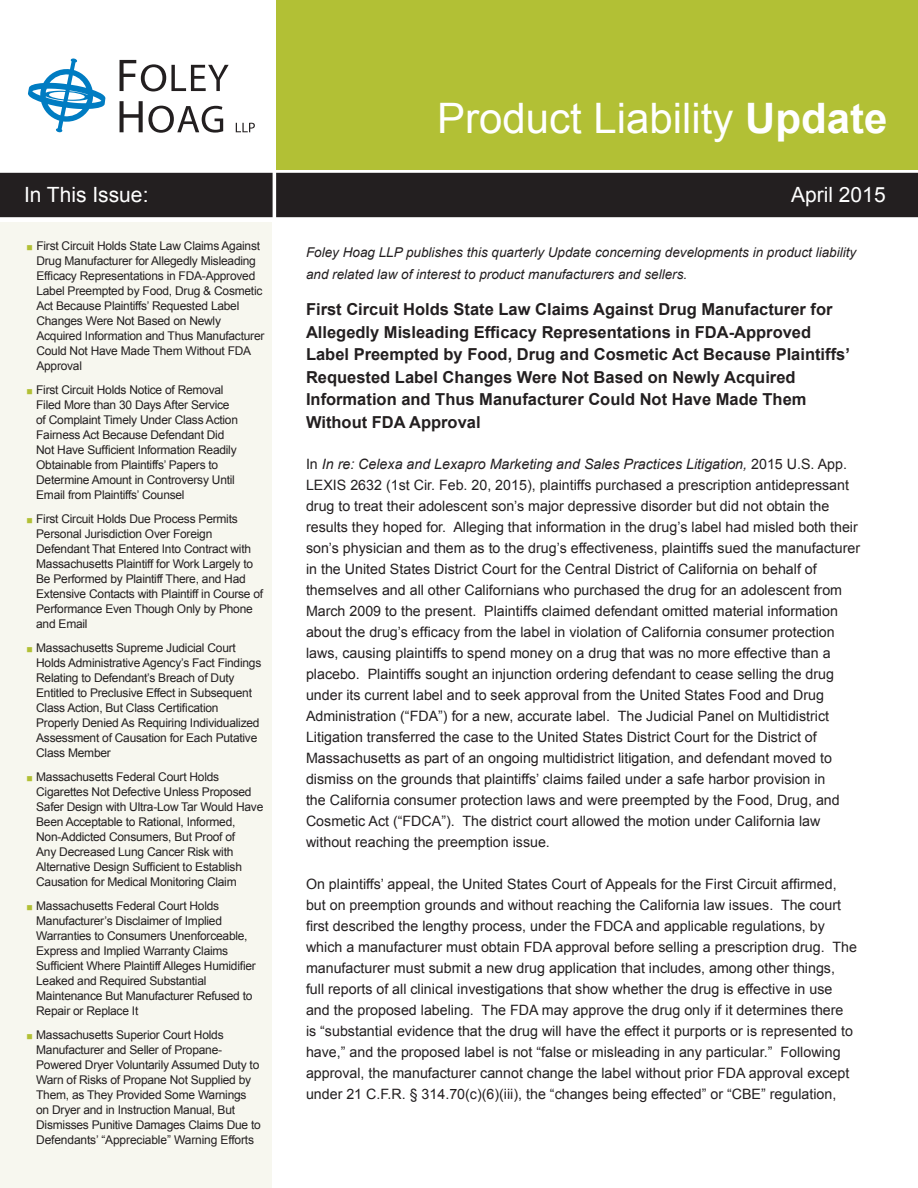
<style>
.page{position:relative;width:918px;height:1188px;background:#fff}
.page>*{position:absolute;margin:0;border:0;box-sizing:border-box;transform-origin:0 0}
.t1{font:42px "Arial";color:#fff}
.t2{font:21px "Arial";color:#fff}
.t3{font:700 16.5px/22.5px "Arial";color:#231f20}
.t4{font:14.25px/21px "Arial";color:#231f20}
.t5{font:italic 13.5px/21.8px "Arial";color:#231f20}
.t6{font:12px/15px "Arial";letter-spacing:-.02em;color:#231f20}
.s1{font-weight:700}
.s2{color:#b2c035}
.s3{font-style:italic}
</style>
<div class="page">
<div style="left:276px;top:0;width:642px;height:170px;background:#b2c035"></div>
<div style="left:277px;top:174px;width:640px;height:42px;background:#231f20"></div>
<div style="left:276px;top:173px;width:642px;height:44px;border:2px solid #231f20"></div>
<div style="left:1px;top:174px;width:271px;height:42px;background:#231f20"></div>
<div style="left:0;top:173px;width:273px;height:44px;border:2px solid #231f20"></div>
<svg style="left:28px;top:58px;width:78px;height:75px"></svg>
<svg style="left:120px;top:60px;width:109px;height:31px"></svg>
<svg style="left:120px;top:101px;width:103px;height:32px"></svg>
<svg style="left:236px;top:123px;width:19px;height:9px"></svg>
<div style="left:0;top:223px;width:272px;height:965px;background:#f7f7ef"></div>
<h1 class="t1" style="left:437px;top:90px;width:452px">Product Liability <span class="s1">Update</span></h1>
<h2 class="t2" style="left:24px;top:181px;width:126px">In This Issue:</h2>
<h2 class="t2" style="left:791px;top:181px;width:96px">April 2015</h2>
<p class="t6" style="left:36px;top:239px;width:230px;text-indent:-10px"><span class="s2">◼</span> First Circuit Holds State Law Claims Against Drug Manufacturer for Allegedly Misleading Efficacy Representations in FDA-Approved Label Preempted by Food, Drug &amp; Cosmetic Act Because Plaintiffs’ Requested Label Changes Were Not Based on Newly Acquired Information and Thus Manufacturer Could Not Have Made Them Without FDA Approval</p>
<p class="t6" style="left:36px;top:383px;width:203px;text-indent:-10px"><span class="s2">◼</span> First Circuit Holds Notice of Removal Filed More than 30 Days After Service of Complaint Timely Under Class Action Fairness Act Because Defendant Did Not Have Sufficient Information Readily Obtainable from Plaintiffs’ Papers to Determine Amount in Controversy Until Email from Plaintiffs’ Counsel</p>
<p class="t6" style="left:36px;top:512px;width:229px;text-indent:-10px"><span class="s2">◼</span> First Circuit Holds Due Process Permits Personal Jurisdiction Over Foreign Defendant That Entered Into Contract with Massachusetts Plaintiff for Work Largely to Be Performed by Plaintiff There, and Had Extensive Contacts with Plaintiff in Course of Performance Even Though Only by Phone and Email</p>
<p class="t6" style="left:36px;top:641px;width:227px;text-indent:-10px"><span class="s2">◼</span> Massachusetts Supreme Judicial Court Holds Administrative Agency’s Fact Findings Relating to Defendant’s Breach of Duty Entitled to Preclusive Effect in Subsequent Class Action, But Class Certification Properly Denied As Requiring Individualized Assessment of Causation for Each Putative Class Member</p>
<p class="t6" style="left:36px;top:770px;width:229px;text-indent:-10px"><span class="s2">◼</span> Massachusetts Federal Court Holds Cigarettes Not Defective Unless Proposed Safer Design with Ultra-Low Tar Would Have Been Acceptable to Rational, Informed, Non-Addicted Consumers, But Proof of<br>Any Decreased Lung Cancer Risk with Alternative Design Sufficient to Establish Causation for Medical Monitoring Claim</p>
<p class="t6" style="left:36px;top:899px;width:221px;text-indent:-10px"><span class="s2">◼</span> Massachusetts Federal Court Holds Manufacturer’s Disclaimer of Implied Warranties to Consumers Unenforceable, Express and Implied Warranty Claims Sufficient Where Plaintiff Alleges Humidifier Leaked and Required Substantial Maintenance But Manufacturer Refused to Repair or Replace It</p>
<p class="t6" style="left:36px;top:1028px;width:226px;text-indent:-10px"><span class="s2">◼</span> Massachusetts Superior Court Holds Manufacturer and Seller of Propane-Powered Dryer Voluntarily Assumed Duty to Warn of Risks of Propane Not Supplied by Them, as They Provided Some Warnings on Dryer and in Instruction Manual, But Dismisses Punitive Damages Claims Due to Defendants’ “Appreciable” Warning Efforts</p>
<p class="t5" style="left:306px;top:242px;width:552px">Foley Hoag LLP publishes this quarterly Update concerning developments in product liability and related law of interest to product manufacturers and sellers.</p>
<p class="t3" style="left:306px;top:299px;width:545px">First Circuit Holds State Law Claims Against Drug Manufacturer for Allegedly Misleading Efficacy Representations in FDA-Approved Label Preempted by Food, Drug and Cosmetic Act Because Plaintiffs’ Requested Label Changes Were Not Based on Newly Acquired Information and Thus Manufacturer Could Not Have Made Them Without FDA Approval</p>
<p class="t4" style="left:306px;top:453px;width:556px">In <span class="s3">In re: Celexa and Lexapro Marketing and Sales Practices Litigation,</span> 2015 U.S. App.<br>LEXIS 2632 (1st Cir. Feb. 20, 2015), plaintiffs purchased a prescription antidepressant drug to treat their adolescent son’s major depressive disorder but did not obtain the results they hoped for. Alleging that information in the drug’s label had misled both their son’s physician and them as to the drug’s effectiveness, plaintiffs sued the manufacturer in the United States District Court for the Central District of California on behalf of themselves and all other Californians who purchased the drug for an adolescent from March 2009 to the present. Plaintiffs claimed defendant omitted material information about the drug’s efficacy from the label in violation of California consumer protection laws, causing plaintiffs to spend money on a drug that was no more effective than a placebo. Plaintiffs sought an injunction ordering defendant to cease selling the drug under its current label and to seek approval from the United States Food and Drug Administration (“FDA”) for a new, accurate label. The Judicial Panel on Multidistrict Litigation transferred the case to the United States District Court for the District of Massachusetts as part of an ongoing multidistrict litigation, and defendant moved to dismiss on the grounds that plaintiffs’ claims failed under a safe harbor provision in<br>the California consumer protection laws and were preempted by the Food, Drug, and Cosmetic Act (“FDCA”). The district court allowed the motion under California law without reaching the preemption issue.</p>
<p class="t4" style="left:306px;top:874px;width:553px">On plaintiffs’ appeal, the United States Court of Appeals for the First Circuit affirmed, but on preemption grounds and without reaching the California law issues. The court first described the lengthy process, under the FDCA and applicable regulations, by which a manufacturer must obtain FDA approval before selling a prescription drug. The manufacturer must submit a new drug application that includes, among other things,<br>full reports of all clinical investigations that show whether the drug is effective in use and the proposed labeling. The FDA may approve the drug only if it determines there is “substantial evidence that the drug will have the effect it purports or is represented to have,” and the proposed label is not “false or misleading in any particular.” Following approval, the manufacturer cannot change the label without prior FDA approval except under 21 C.F.R. § 314.70(c)(6)(iii), the “changes being effected” or “CBE” regulation,</p>
</div>
